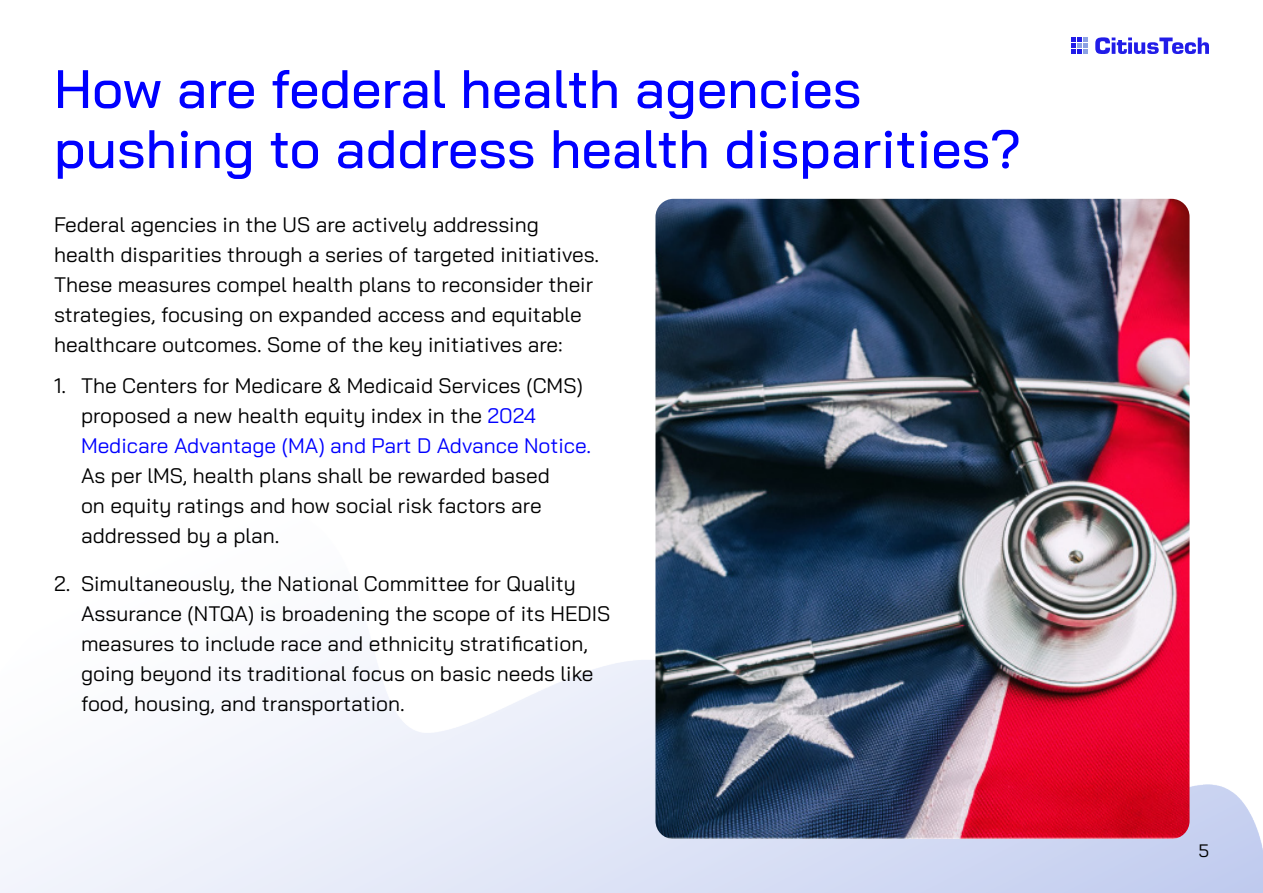
<style>
.page{position:relative;width:1263px;height:893px;background:#fff}
.page>*{position:absolute;margin:0;border:0;box-sizing:border-box;transform-origin:0 0}
.Section_Heading{font:500 54px "Bai Jamjuree";color:#00f}
.Body_Text{font:21px/30px "Bai Jamjuree";color:#000}
.t1{font:18px "Bai Jamjuree";color:#000}
.s1{color:#00f}
</style>
<div class="page">
<img style="left:0;top:335px;width:1263px;height:558px">
<svg style="left:1095px;top:37px;width:114px;height:17px"></svg>
<svg style="left:1071px;top:37px;width:17px;height:17px"></svg>
<img style="left:655px;top:199px;width:534px;height:640px">
<p class="Section_Heading" style="left:54px;top:58px;width:809px">How are federal health agencies</p>
<p class="Section_Heading" style="left:54px;top:118px;width:969px">pushing to address health disparities?</p>
<p class="Body_Text" style="left:54px;top:210px;width:547px">Federal agencies in the US are actively addressing health disparities through a series of targeted initiatives.<br>These measures compel health plans to reconsider their strategies, focusing on expanded access and equitable healthcare outcomes. Some of the key initiatives are:</p>
<p class="Body_Text" style="left:81px;top:370px;width:511px;text-indent:-27px">1. The Centers for Medicare &amp; Medicaid Services (CMS) proposed a new health equity index in the <span class="s1">2024<br>Medicare Advantage (MA) and Part D Advance Notice.<br></span>As per lMS, health plans shall be rewarded based<br>on equity ratings and how social risk factors are addressed by a plan.</p>
<p class="Body_Text" style="left:81px;top:568px;width:531px;text-indent:-27px">2. Simultaneously, the National Committee for Quality Assurance (NTQA) is broadening the scope of its HEDIS measures to include race and ethnicity stratification, going beyond its traditional focus on basic needs like food, housing, and transportation.</p>
<p class="t1" style="left:1198px;top:835px;width:12px">5</p>
</div>
